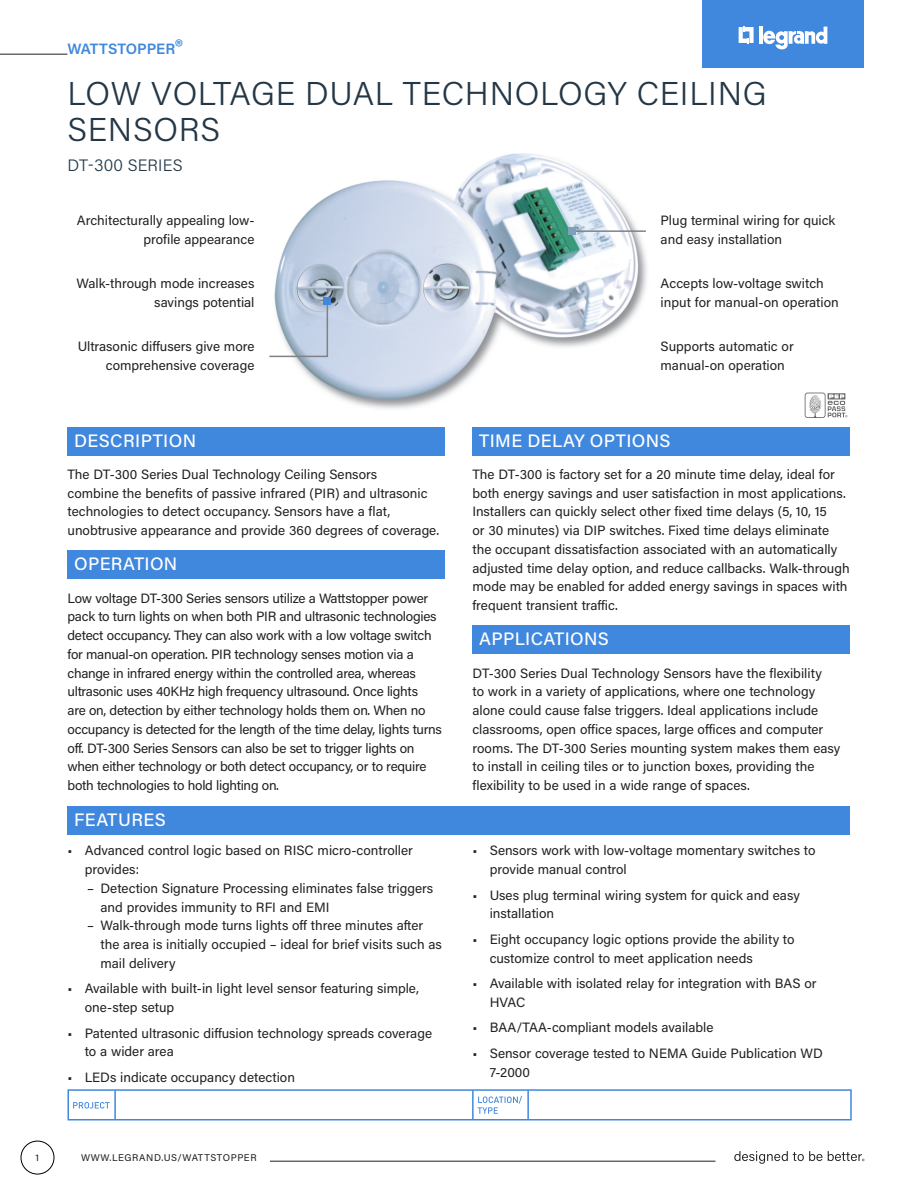
<style>
.page{position:relative;width:918px;height:1188px;background:#fff}
.page>*{position:absolute;margin:0;border:0;box-sizing:border-box;transform-origin:0 0}
.Product_Name{font:300 33px/36px "Acumin Pro";letter-spacing:.02em;color:#243746}
.Main_Header{font:500 18px "Acumin Pro";letter-spacing:.02em;color:#fff}
.Part_No{font:300 16.5px "Acumin Pro";letter-spacing:.01em;color:#243746}
.t1{font:600 15px "Acumin Pro";letter-spacing:-.005em;color:#4087de}
.Text{font:13.5px/18.8px "Acumin Pro";color:#231f20}
.Text-2{font:13.5px/18.8px "Acumin Pro";letter-spacing:-.02em;color:#231f20}
.Left_Callout{font:13.5px/18.8px "Acumin Pro";color:#231f20;text-align:right}
.Right_Callout{font:13.5px/18.8px "Acumin Pro";color:#231f20}
.t2{font:9.75px "Acumin Pro";letter-spacing:.06em;color:#231f20}
.s1{font-size:21px}
</style>
<div class="page">
<svg style="left:734px;top:1151px;width:88px;height:13px"></svg>
<svg style="left:828px;top:1151px;width:36px;height:10px"></svg>
<div style="left:21px;top:1141px;width:33px;height:33px;border:1px solid #000;border-radius:50%"></div>
<div style="left:702px;top:0;width:162px;height:68px;background:#4087de"></div>
<svg style="left:739px;top:26px;width:15px;height:18px"></svg>
<hr style="left:759px;top:27px;width:4px;height:17px;background:#fff">
<svg style="left:763px;top:27px;width:64px;height:23px"></svg>
<div style="left:68px;top:1089px;width:784px;height:31px;border:2px solid #4087de"></div>
<hr style="left:114px;top:1090px;width:2px;height:29px;background:#4087de">
<hr style="left:472px;top:1090px;width:2px;height:30px;background:#4087de">
<hr style="left:527px;top:1090px;width:2px;height:30px;background:#4087de">
<svg style="left:478px;top:1096px;width:44px;height:18px"></svg>
<svg style="left:73px;top:1102px;width:37px;height:7px"></svg>
<hr style="left:270px;top:1161px;width:446px;height:1px;background:#231f20">
<hr style="left:0;top:54px;width:68px;height:1px;background:#231f20">
<div style="left:68px;top:427px;width:378px;height:28px;background:#4087de"></div>
<div style="left:68px;top:550px;width:378px;height:29px;background:#4087de"></div>
<div style="left:472px;top:427px;width:378px;height:28px;background:#4087de"></div>
<div style="left:472px;top:625px;width:378px;height:29px;background:#4087de"></div>
<div style="left:68px;top:806px;width:782px;height:29px;background:#4087de"></div>
<img style="left:274px;top:153px;width:373px;height:256px">
<div style="left:568px;top:227px;width:8px;height:8px;background:#7ea1b7"></div>
<hr style="left:576px;top:230px;width:70px;height:2px;background:#808285">
<div style="left:323px;top:297px;width:8px;height:8px;background:#4087de"></div>
<svg style="left:269px;top:303px;width:60px;height:55px"></svg>
<svg style="left:805px;top:393px;width:42px;height:25px"></svg>
<p class="t1" style="left:68px;top:38px;width:117px">WATTSTOPPER<span class="s1">®</span></p>
<p class="Product_Name" style="left:68px;top:74px;width:701px">LOW VOLTAGE DUAL TECHNOLOGY CEILING<br>SENSORS</p>
<p class="Part_No" style="left:68px;top:153px;width:117px">DT-300 SERIES</p>
<p class="Left_Callout" style="left:77px;top:211px;width:179px">Architecturally appealing low&shy;profile appearance</p>
<p class="Right_Callout" style="left:661px;top:211px;width:176px">Plug terminal wiring for quick and easy installation</p>
<p class="Left_Callout" style="left:77px;top:274px;width:179px">Walk-through mode increases savings potential</p>
<p class="Right_Callout" style="left:661px;top:273px;width:180px">Accepts low-voltage switch input for manual-on operation</p>
<p class="Left_Callout" style="left:78px;top:337px;width:178px">Ultrasonic diffusers give more comprehensive coverage</p>
<p class="Right_Callout" style="left:661px;top:336px;width:135px">Supports automatic or manual-on operation</p>
<p class="Main_Header" style="left:74px;top:428px;width:123px">DESCRIPTION</p>
<p class="Text" style="left:68px;top:464px;width:373px">The DT-300 Series Dual Technology Ceiling Sensors<br>combine the benefits of passive infrared (PIR) and ultrasonic technologies to detect occupancy. Sensors have a flat, unobtrusive appearance and provide 360 degrees of coverage.</p>
<p class="Main_Header" style="left:74px;top:552px;width:105px">OPERATION</p>
<p class="Text-2" style="left:68px;top:588px;width:376px">Low voltage DT-300 Series sensors utilize a Wattstopper power pack to turn lights on when both PIR and ultrasonic technologies detect occupancy. They can also work with a low voltage switch for manual-on operation. PIR technology senses motion via a change in infrared energy within the controlled area, whereas ultrasonic uses 40KHz high frequency ultrasound. Once lights<br>are on, detection by either technology holds them on. When no occupancy is detected for the length of the time delay, lights turns off. DT-300 Series Sensors can also be set to trigger lights on when either technology or both detect occupancy, or to require both technologies to hold lighting on.</p>
<p class="Main_Header" style="left:74px;top:807px;width:93px">FEATURES</p>
<p class="Text" style="left:85px;top:841px;width:330px;text-indent:-17px">• Advanced control logic based on RISC micro-controller provides:</p>
<p class="Text" style="left:100px;top:878px;width:334px;text-indent:-14px">– Detection Signature Processing eliminates false triggers and provides immunity to RFI and EMI</p>
<p class="Text" style="left:100px;top:916px;width:343px;text-indent:-14px">– Walk-through mode turns lights off three minutes after the area is initially occupied – ideal for brief visits such as mail delivery</p>
<p class="Text" style="left:85px;top:979px;width:336px;text-indent:-17px">• Available with built-in light level sensor featuring simple, one-step setup</p>
<p class="Text" style="left:85px;top:1023px;width:349px;text-indent:-17px">• Patented ultrasonic diffusion technology spreads coverage to a wider area</p>
<p class="Text" style="left:68px;top:1067px;width:229px">• LEDs indicate occupancy detection</p>
<p class="t2" style="left:35px;top:1151px;width:5px">1</p>
<p class="t2" style="left:81px;top:1151px;width:177px">WWW.LEGRAND.US/WATTSTOPPER</p>
<p class="Main_Header" style="left:479px;top:428px;width:193px">TIME DELAY OPTIONS</p>
<p class="Text" style="left:472px;top:464px;width:379px">The DT-300 is factory set for a 20 minute time delay, ideal for both energy savings and user satisfaction in most applications.<br>Installers can quickly select other fixed time delays (5, 10, 15<br>or 30 minutes) via DIP switches. Fixed time delays eliminate the occupant dissatisfaction associated with an automatically adjusted time delay option, and reduce callbacks. Walk-through mode may be enabled for added energy savings in spaces with frequent transient traffic.</p>
<p class="Main_Header" style="left:479px;top:627px;width:131px">APPLICATIONS</p>
<p class="Text" style="left:472px;top:663px;width:369px">DT-300 Series Dual Technology Sensors have the flexibility<br>to work in a variety of applications, where one technology alone could cause false triggers. Ideal applications include classrooms, open office spaces, large offices and computer rooms. The DT-300 Series mounting system makes them easy to install in ceiling tiles or to junction boxes, providing the flexibility to be used in a wide range of spaces.</p>
<p class="Text" style="left:490px;top:841px;width:327px;text-indent:-17px">• Sensors work with low-voltage momentary switches to provide manual control</p>
<p class="Text" style="left:490px;top:885px;width:312px;text-indent:-17px">• Uses plug terminal wiring system for quick and easy installation</p>
<p class="Text" style="left:490px;top:929px;width:306px;text-indent:-17px">• Eight occupancy logic options provide the ability to customize control to meet application needs</p>
<p class="Text" style="left:490px;top:974px;width:328px;text-indent:-17px">• Available with isolated relay for integration with BAS or<br>HVAC</p>
<p class="Text" style="left:472px;top:1018px;width:242px">• BAA/TAA-compliant models available</p>
<p class="Text" style="left:490px;top:1043px;width:335px;text-indent:-17px">• Sensor coverage tested to NEMA Guide Publication WD<br>7-2000</p>
</div>
